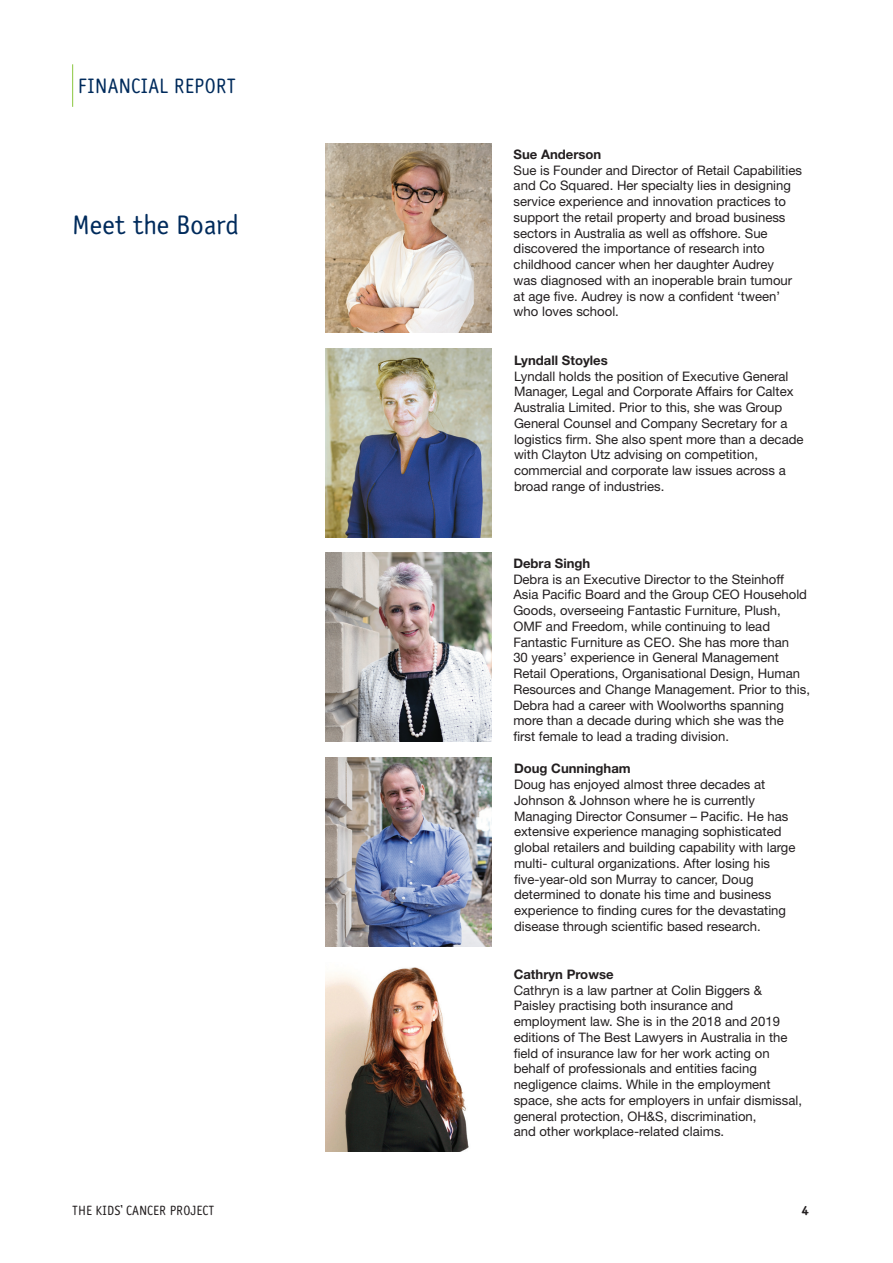
<style>
.page{position:relative;width:893px;height:1263px;background:#fff}
.page>*{position:absolute;margin:0;border:0;box-sizing:border-box;transform-origin:0 0}
.t1{font:27px "Saturday Sans ICG";color:#002b5c}
.t2{font:21px "Saturday Sans ICG";color:#002b5c}
.t3{font:13.5px "Saturday Sans ICG";color:#231f20}
.t4{font:13.5px "Saturday Sans ICG Bold";color:#231f20}
.t5{font:13.2px/15.8px "Helvetica Neue";color:#231f20}
.t6{font:700 13.2px "Helvetica Neue";color:#231f20}
</style>
<div class="page">
<img style="left:325px;top:348px;width:167px;height:189px">
<img style="left:325px;top:144px;width:167px;height:189px">
<img style="left:325px;top:967px;width:144px;height:185px">
<img style="left:325px;top:552px;width:167px;height:189px">
<img style="left:325px;top:758px;width:167px;height:189px">
<hr style="left:72px;top:64px;width:1px;height:43px;background:#8bc63e">
<h2 class="t2" style="left:78px;top:74px;width:160px">FINANCIAL REPORT</h2>
<h1 class="t1" style="left:72px;top:209px;width:169px">Meet the Board</h1>
<p class="t6" style="left:514px;top:146px;width:89px">Sue Anderson</p>
<p class="t5" style="left:514px;top:162px;width:290px">Sue is Founder and Director of Retail Capabilities and Co Squared. Her specialty lies in designing service experience and innovation practices to support the retail property and broad business sectors in Australia as well as offshore. Sue discovered the importance of research into childhood cancer when her daughter Audrey<br>was diagnosed with an inoperable brain tumour at age five. Audrey is now a confident ‘tween’ who loves school.</p>
<p class="t6" style="left:514px;top:352px;width:95px">Lyndall Stoyles</p>
<p class="t5" style="left:514px;top:368px;width:291px">Lyndall holds the position of Executive General Manager, Legal and Corporate Affairs for Caltex Australia Limited. Prior to this, she was Group General Counsel and Company Secretary for a logistics firm. She also spent more than a decade with Clayton Utz advising on competition, commercial and corporate law issues across a broad range of industries.</p>
<p class="t6" style="left:513px;top:555px;width:79px">Debra Singh</p>
<p class="t5" style="left:513px;top:571px;width:298px">Debra is an Executive Director to the Steinhoff Asia Pacific Board and the Group CEO Household Goods, overseeing Fantastic Furniture, Plush, OMF and Freedom, while continuing to lead Fantastic Furniture as CEO. She has more than<br>30 years’ experience in General Management Retail Operations, Organisational Design, Human Resources and Change Management. Prior to this, Debra had a career with Woolworths spanning more than a decade during which she was the<br>first female to lead a trading division.</p>
<p class="t6" style="left:514px;top:760px;width:118px">Doug Cunningham</p>
<p class="t5" style="left:514px;top:776px;width:283px">Doug has enjoyed almost three decades at Johnson &amp; Johnson where he is currently Managing Director Consumer – Pacific. He has extensive experience managing sophisticated global retailers and building capability with large multi- cultural organizations. After losing his five-year-old son Murray to cancer, Doug determined to donate his time and business experience to finding cures for the devastating disease through scientific based research.</p>
<p class="t6" style="left:514px;top:966px;width:101px">Cathryn Prowse</p>
<p class="t5" style="left:514px;top:982px;width:290px">Cathryn is a law partner at Colin Biggers &amp; Paisley practising both insurance and employment law. She is in the 2018 and 2019 editions of The Best Lawyers in Australia in the field of insurance law for her work acting on behalf of professionals and entities facing negligence claims. While in the employment space, she acts for employers in unfair dismissal, general protection, OH&amp;S, discrimination,<br>and other workplace-related claims.</p>
<p class="t3" style="left:72px;top:1202px;width:143px">THE KIDS’ CANCER PROJECT</p>
<p class="t4" style="left:802px;top:1202px;width:9px">4</p>
</div>
